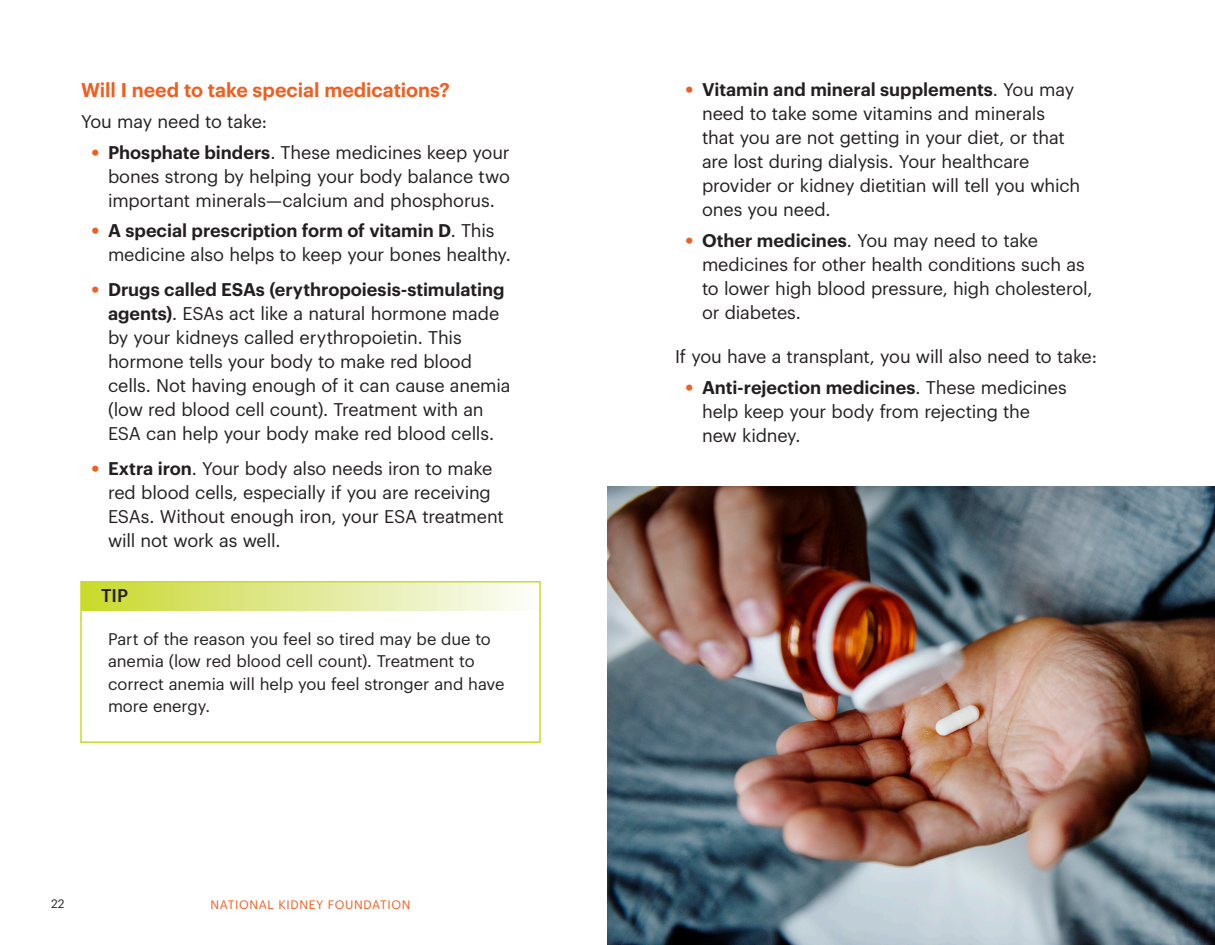
<style>
.page{position:relative;width:1215px;height:945px;background:#fff}
.page>*{position:absolute;margin:0;border:0;box-sizing:border-box;transform-origin:0 0}
.Head2{font:600 19.5px "Graphik";color:#f25d21}
.Body1{font:18px/24px "Graphik";letter-spacing:-.01em;color:#231f20}
.TipHead1{font:500 18px "Graphik";color:#231f20}
.TipCopy1{font:16.5px/22.5px "Graphik";color:#231f20}
.t1{font:12px "Graphik";letter-spacing:.055em;color:#f25d21}
.t2{font:12px "Graphik";color:#231f20}
.s1{font-weight:700;font-size:21px;color:#f25d21}
.s2{font-weight:600}
</style>
<div class="page">
<div style="left:81px;top:582px;width:459px;height:29px;background:linear-gradient(to right,#cad82f,#fcfdfe)"></div>
<div style="left:80px;top:581px;width:461px;height:38px;border:2px solid #cadb2a"></div>
<div style="left:80px;top:617px;width:461px;height:126px;border:2px solid #cadb2a"></div>
<img style="left:608px;top:487px;width:607px;height:457px">
<p class="Head2" style="left:81px;top:75px;width:370px">Will I need to take special medications?</p>
<p class="Body1" style="left:81px;top:108px;width:188px">You may need to take:</p>
<p class="Body1" style="left:108px;top:138px;width:403px;text-align:justify;text-indent:-16px"><span class="s1">•</span> <span class="s2">Phosphate binders</span>. These medicines keep your bones strong by helping your body balance two important minerals—calcium and phosphorus.</p>
<p class="Body1" style="left:108px;top:217px;width:404px;text-indent:-16px"><span class="s1">•</span> <span class="s2">A special prescription form of vitamin D</span>. This medicine also helps to keep your bones healthy.</p>
<p class="Body1" style="left:108px;top:276px;width:404px;text-indent:-16px"><span class="s1">•</span> <span class="s2">Drugs called ESAs (erythropoiesis-stimulating agents)</span>. ESAs act like a natural hormone made by your kidneys called erythropoietin. This hormone tells your body to make red blood cells. Not having enough of it can cause anemia (low red blood cell count). Treatment with an ESA can help your body make red blood cells.</p>
<p class="Body1" style="left:108px;top:455px;width:397px;text-indent:-16px"><span class="s1">•</span> <span class="s2">Extra iron</span>. Your body also needs iron to make red blood cells, especially if you are receiving ESAs. Without enough iron, your ESA treatment will not work as well.</p>
<p class="TipHead1" style="left:101px;top:582px;width:28px">TIP</p>
<p class="TipCopy1" style="left:108px;top:626px;width:398px">Part of the reason you feel so tired may be due to anemia (low red blood cell count). Treatment to correct anemia will help you feel stronger and have more energy.</p>
<p class="t2" style="left:51px;top:895px;width:15px">22</p>
<p class="t1" style="left:211px;top:896px;width:201px">NATIONAL KIDNEY FOUNDATION</p>
<p class="Body1" style="left:702px;top:76px;width:380px;text-indent:-16px"><span class="s1">•</span> <span class="s2">Vitamin and mineral supplements</span>. You may need to take some vitamins and minerals that you are not getting in your diet, or that are lost during dialysis. Your healthcare provider or kidney dietitian will tell you which ones you need.</p>
<p class="Body1" style="left:702px;top:227px;width:392px;text-indent:-16px"><span class="s1">•</span> <span class="s2">Other medicines</span>. You may need to take medicines for other health conditions such as to lower high blood pressure, high cholesterol, or diabetes.</p>
<p class="Body1" style="left:675px;top:343px;width:423px">If you have a transplant, you will also need to take:</p>
<p class="Body1" style="left:702px;top:374px;width:366px;text-indent:-16px"><span class="s1">•</span> <span class="s2">Anti-rejection medicines</span>. These medicines help keep your body from rejecting the new kidney.</p>
</div>
